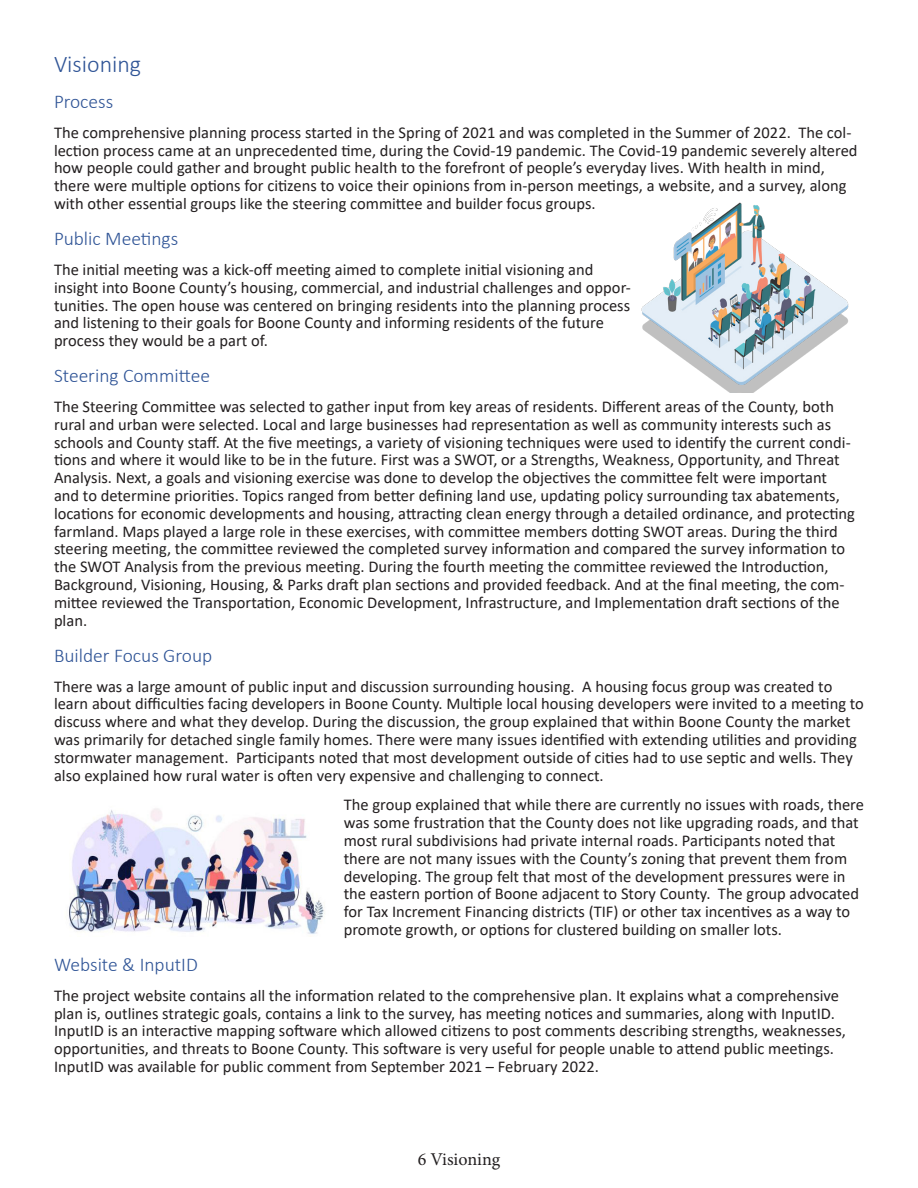
<style>
.page{position:relative;width:918px;height:1188px;background:#fff}
.page>*{position:absolute;margin:0;border:0;box-sizing:border-box;transform-origin:0 0}
.Heading_1{font:300 24px "Calibri";color:#2f5496}
.Heading_2{font:300 19.5px "Calibri";color:#2f5496}
.t1{font:18px "Minion Pro";color:#231f20}
.t2{font:16.5px/17.9px "Calibri";color:#231f20}
</style>
<div class="page">
<img style="left:641px;top:202px;width:208px;height:190px">
<img style="left:69px;top:808px;width:256px;height:129px">
<p class="Heading_1" style="left:54px;top:49px;width:89px">Visioning</p>
<p class="Heading_2" style="left:54px;top:89px;width:61px">Process</p>
<p class="t2" style="left:54px;top:123px;width:805px">The comprehensive planning process started in the Spring of 2021 and was completed in the Summer of 2022. The col&shy;lection process came at an unprecedented time, during the Covid-19 pandemic. The Covid-19 pandemic severely altered how people could gather and brought public health to the forefront of people’s everyday lives. With health in mind, there were multiple options for citizens to voice their opinions from in-person meetings, a website, and a survey, along with other essential groups like the steering committee and builder focus groups.</p>
<p class="Heading_2" style="left:54px;top:227px;width:126px">Public Meetings</p>
<p class="t2" style="left:54px;top:260px;width:579px">The initial meeting was a kick-off meeting aimed to complete initial visioning and insight into Boone County’s housing, commercial, and industrial challenges and oppor&shy;tunities. The open house was centered on bringing residents into the planning process and listening to their goals for Boone County and informing residents of the future process they would be a part of.</p>
<p class="Heading_2" style="left:54px;top:364px;width:157px">Steering Committee</p>
<p class="t2" style="left:54px;top:397px;width:803px">The Steering Committee was selected to gather input from key areas of residents. Different areas of the County, both rural and urban were selected. Local and large businesses had representation as well as community interests such as schools and County staff. At the five meetings, a variety of visioning techniques were used to identify the current condi&shy;tions and where it would like to be in the future. First was a SWOT, or a Strengths, Weakness, Opportunity, and Threat Analysis. Next, a goals and visioning exercise was done to develop the objectives the committee felt were important and to determine priorities. Topics ranged from better defining land use, updating policy surrounding tax abatements, locations for economic developments and housing, attracting clean energy through a detailed ordinance, and protecting farmland. Maps played a large role in these exercises, with committee members dotting SWOT areas. During the third steering meeting, the committee reviewed the completed survey information and compared the survey information to the SWOT Analysis from the previous meeting. During the fourth meeting the committee reviewed the Introduction, Background, Visioning, Housing, &amp; Parks draft plan sections and provided feedback. And at the final meeting, the com&shy;mittee reviewed the Transportation, Economic Development, Infrastructure, and Implementation draft sections of the plan.</p>
<p class="Heading_2" style="left:54px;top:643px;width:160px">Builder Focus Group</p>
<p class="t2" style="left:54px;top:677px;width:811px">There was a large amount of public input and discussion surrounding housing. A housing focus group was created to learn about difficulties facing developers in Boone County. Multiple local housing developers were invited to a meeting to discuss where and what they develop. During the discussion, the group explained that within Boone County the market was primarily for detached single family homes. There were many issues identified with extending utilities and providing stormwater management. Participants noted that most development outside of cities had to use septic and wells. They also explained how rural water is often very expensive and challenging to connect.</p>
<p class="t2" style="left:344px;top:796px;width:522px">The group explained that while there are currently no issues with roads, there was some frustration that the County does not like upgrading roads, and that most rural subdivisions had private internal roads. Participants noted that there are not many issues with the County’s zoning that prevent them from developing. The group felt that most of the development pressures were in the eastern portion of Boone adjacent to Story County. The group advocated for Tax Increment Financing districts (TIF) or other tax incentives as a way to promote growth, or options for clustered building on smaller lots.</p>
<p class="Heading_2" style="left:54px;top:952px;width:145px">Website &amp; InputID</p>
<p class="t2" style="left:54px;top:986px;width:794px">The project website contains all the information related to the comprehensive plan. It explains what a comprehensive plan is, outlines strategic goals, contains a link to the survey, has meeting notices and summaries, along with InputID.<br>InputID is an interactive mapping software which allowed citizens to post comments describing strengths, weaknesses, opportunities, and threats to Boone County. This software is very useful for people unable to attend public meetings.<br>InputID was available for public comment from September 2021 – February 2022.</p>
<p class="t1" style="left:418px;top:1147px;width:84px">6 Visioning</p>
</div>
